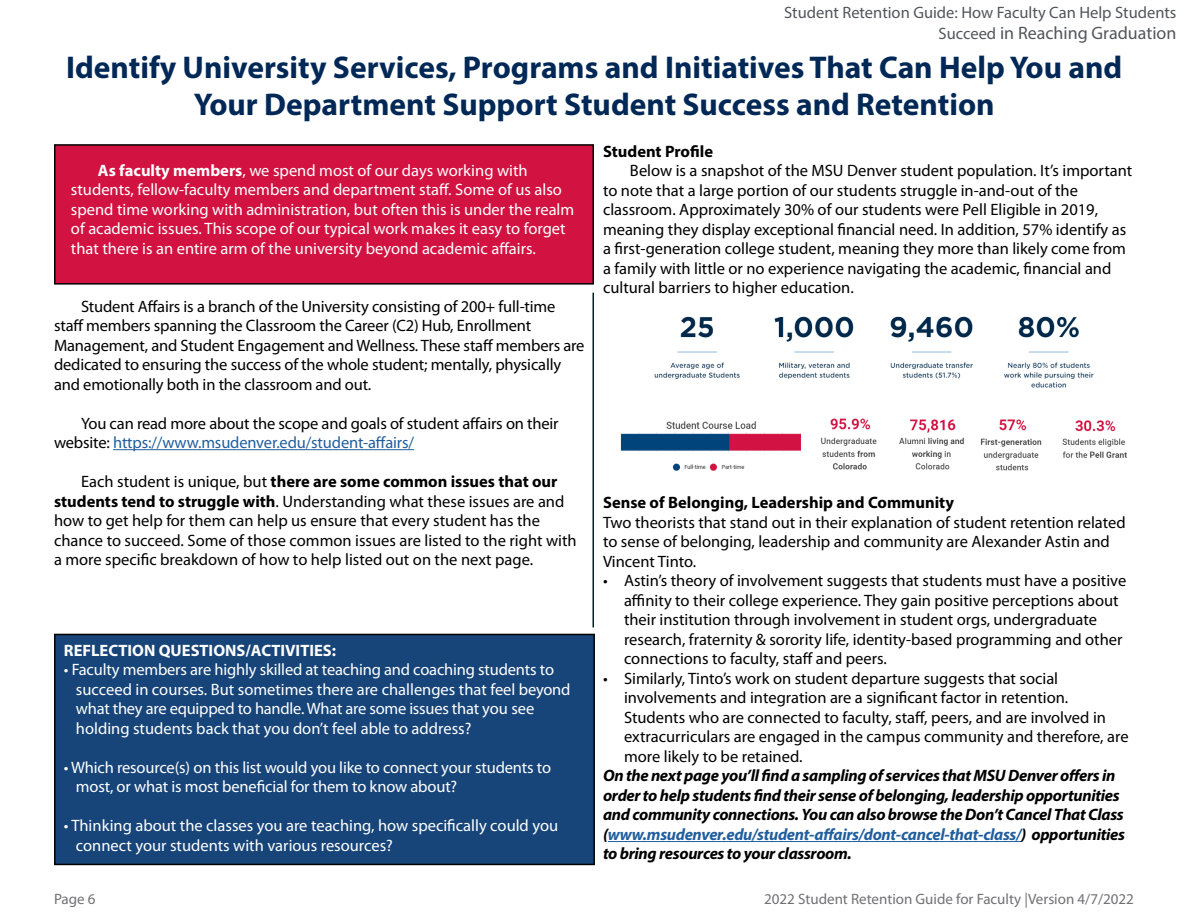
<style>
.page{position:relative;width:1188px;height:918px;background:#fff}
.page>*{position:absolute;margin:0;border:0;box-sizing:border-box;transform-origin:0 0}
.t1{font:700 31.5px/37.8px "Myriad Pro";color:#002856;text-align:center}
.t2{font:18px "Myriad Pro";color:#52555b}
.t3{font:16.5px/19.5px "Myriad Pro";color:#000}
.t4{font:16.5px/19.5px "Myriad Pro";color:#fff}
.t5{font:italic 700 16.5px/19.5px "Myriad Pro";letter-spacing:-.02em;color:#000}
.t6{font:700 16.5px "Myriad Pro";color:#000}
.t7{font:16.5px "Myriad Pro";color:#52555b}
.t8{font:700 16.5px "Myriad Pro";color:#fff}
.t9{font:15px "Myriad Pro";color:#717073}
.s1{font-size:16.5px}
.s2{font-weight:700}
.s3{color:#215e9e}
</style>
<div class="page">
<div style="left:54px;top:144px;width:540px;height:141px;background:#d21241;border:2px solid #000101"></div>
<div style="left:54px;top:634px;width:541px;height:231px;background:#17457a;border:2px solid #000101"></div>
<hr style="left:608px;top:841px;width:413px;height:1px;background:#215e9e">
<hr style="left:592px;top:293px;width:2px;height:334px;background:#062020">
<img style="left:620px;top:316px;width:507px;height:155px">
<hr style="left:113px;top:449px;width:301px;height:1px;background:#215e9e">
<p class="t7" style="left:784px;top:2px;width:394px">Student Retention Guide: How Faculty Can Help Students</p>
<p class="t2" style="left:939px;top:22px;width:239px"><span class="s1">Succeed</span> in Reaching Graduation</p>
<h1 class="t1" style="left:66px;top:47px;width:1058px">Identify University Services, Programs and Initiatives That Can Help You and<br>Your Department Support Student Success and Retention</h1>
<p class="t4" style="left:71px;top:160px;width:505px;text-indent:27px"><span class="s2">As faculty members</span>, we spend most of our days working with students, fellow-faculty members and department staff. Some of us also spend time working with administration, but often this is under the realm of academic issues. This scope of our typical work makes it easy to forget that there is an entire arm of the university beyond academic affairs.</p>
<p class="t3" style="left:54px;top:296px;width:532px;text-indent:27px">Student Affairs is a branch of the University consisting of 200+ full-time staff members spanning the Classroom the Career (C2) Hub, Enrollment Management, and Student Engagement and Wellness. These staff members are dedicated to ensuring the success of the whole student; mentally, physically and emotionally both in the classroom and out.</p>
<p class="t3" style="left:54px;top:413px;width:506px;text-indent:27px">You can read more about the scope and goals of student affairs on their website: <span class="s3">https://www.msudenver.edu/student-affairs/</span></p>
<p class="t3" style="left:54px;top:472px;width:524px;text-indent:27px">Each student is unique, but <span class="s2">there are some common issues that our students tend to struggle with</span>. Understanding what these issues are and how to get help for them can help us ensure that every student has the chance to succeed. Some of those common issues are listed to the right with a more specific breakdown of how to help listed out on the next page.</p>
<p class="t8" style="left:64px;top:640px;width:274px">REFLECTION QUESTIONS/ACTIVITIES:</p>
<p class="t4" style="left:76px;top:660px;width:496px;text-indent:-12px">• Faculty members are highly skilled at teaching and coaching students to succeed in courses. But sometimes there are challenges that feel beyond what they are equipped to handle. What are some issues that you see holding students back that you don’t feel able to address?</p>
<p class="t4" style="left:76px;top:757px;width:477px;text-indent:-12px">• Which resource(s) on this list would you like to connect your students to most, or what is most beneficial for them to know about?</p>
<p class="t4" style="left:76px;top:816px;width:484px;text-indent:-12px">• Thinking about the classes you are teaching, how specifically could you connect your students with various resources?</p>
<p class="t6" style="left:603px;top:140px;width:112px">Student Profile</p>
<p class="t3" style="left:603px;top:161px;width:531px;text-indent:27px">Below is a snapshot of the MSU Denver student population. It’s important to note that a large portion of our students struggle in-and-out of the classroom. Approximately 30% of our students were Pell Eligible in 2019, meaning they display exceptional financial need. In addition, 57% identify as a first-generation college student, meaning they more than likely come from a family with little or no experience navigating the academic, financial and cultural barriers to higher education.</p>
<p class="t6" style="left:603px;top:492px;width:353px">Sense of Belonging, Leadership and Community</p>
<p class="t3" style="left:603px;top:512px;width:524px">Two theorists that stand out in their explanation of student retention related to sense of belonging, leadership and community are Alexander Astin and<br>Vincent Tinto.</p>
<p class="t3" style="left:624px;top:571px;width:504px;text-indent:-21px">• Astin’s theory of involvement suggests that students must have a positive affinity to their college experience. They gain positive perceptions about their institution through involvement in student orgs, undergraduate research, fraternity &amp; sorority life, identity-based programming and other connections to faculty, staff and peers.</p>
<p class="t3" style="left:624px;top:668px;width:506px;text-indent:-21px">• Similarly, Tinto’s work on student departure suggests that social involvements and integration are a significant factor in retention.<br>Students who are connected to faculty, staff, peers, and are involved in extracurriculars are engaged in the campus community and therefore, are more likely to be retained.</p>
<p class="t5" style="left:603px;top:766px;width:524px">On the next page you’ll find a sampling of services that MSU Denver offers in order to help students find their sense of belonging, leadership opportunities and community connections. You can also browse the Don’t Cancel That Class (<span class="s3">www.msudenver.edu/student-affairs/dont-cancel-that-class/</span>) opportunities to bring resources to your classroom.</p>
<p class="t9" style="left:54px;top:890px;width:43px">Page 6</p>
<p class="t9" style="left:764px;top:890px;width:371px">2022 Student Retention Guide for Faculty |Version 4/7/2022</p>
</div>
